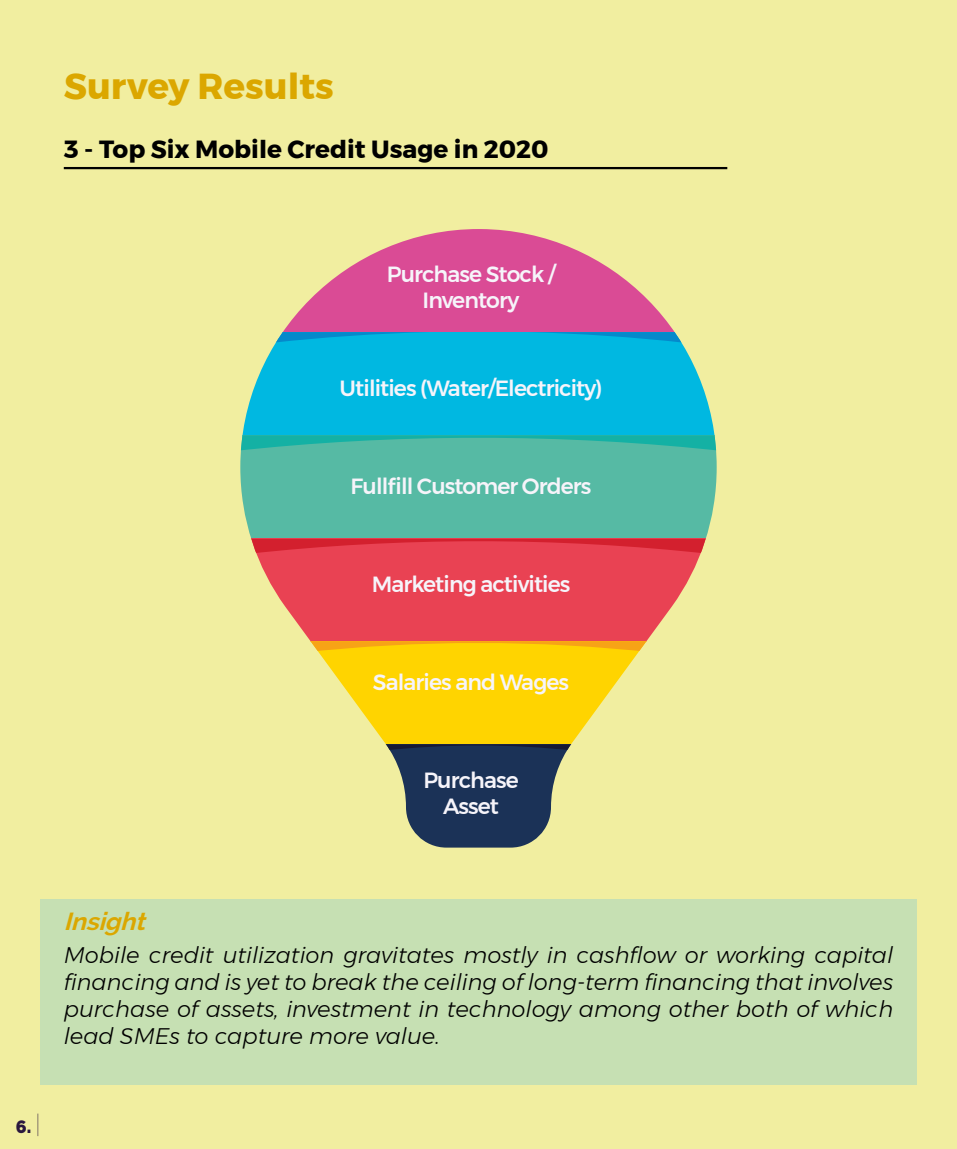
<style>
.page{position:relative;width:957px;height:1149px;background:#fff}
.page>*{position:absolute;margin:0;border:0;box-sizing:border-box;transform-origin:0 0}
.t1{font:700 36px "Montserrat";color:#dba700}
.t2{font:700 24.75px "Montserrat";color:#000}
.t3{font:italic 700 24.75px "Raleway";color:#dba700}
.t4{font:italic 300 22.5px/27px "Montserrat";color:#000;text-align:justify}
.t5{font:500 21.82px/26.3px "Montserrat";letter-spacing:-.04em;color:#f6f4fa;text-align:center}
.t6{font:800 18px "Raleway";color:#2a183e}
.s1{font-weight:100;font-size:24.75px}
</style>
<div class="page">
<div style="left:0;top:0;width:957px;height:1148px;background:#f1eea0"></div>
<hr style="left:64px;top:167px;width:663px;height:2px;background:#000">
<div style="left:40px;top:899px;width:876px;height:185px;background:#c6e0b3"></div>
<svg style="left:283px;top:229px;width:392px;height:103px;fill:#da4b95"></svg>
<div style="left:240px;top:332px;width:476px;height:103px;background:#00b8e1"></div>
<svg style="left:535px;top:332px;width:151px;height:11px"></svg>
<svg style="left:271px;top:332px;width:151px;height:11px"></svg>
<div style="left:240px;top:435px;width:476px;height:103px;background:#56baa4"></div>
<svg style="left:240px;top:433px;width:476px;height:18px"></svg>
<svg style="left:256px;top:554px;width:445px;height:85px;background:#e9545b"></svg>
<svg style="left:247px;top:537px;width:463px;height:17px;background:#d8414c"></svg>
<svg style="left:318px;top:652px;width:321px;height:91px;fill:#ffd400"></svg>
<svg style="left:309px;top:639px;width:339px;height:13px;background:#f8ad18"></svg>
<svg style="left:389px;top:750px;width:179px;height:97px;fill:#1b3257"></svg>
<svg style="left:385px;top:743px;width:187px;height:7px"></svg>
<h1 class="t1" style="left:64px;top:57px;width:271px">Survey Results</h1>
<p class="t2" style="left:64px;top:129px;width:486px">3 - Top Six Mobile Credit Usage in 2020</p>
<p class="t5" style="left:387px;top:261px;width:170px">Purchase Stock /<br>Inventory</p>
<p class="t5" style="left:339px;top:374px;width:264px">Utilities (Water/Electricity)</p>
<p class="t5" style="left:351px;top:472px;width:242px">Fullfill Customer Orders</p>
<p class="t5" style="left:372px;top:570px;width:200px">Marketing activities</p>
<p class="t5" style="left:373px;top:668px;width:198px">Salaries and Wages</p>
<p class="t5" style="left:423px;top:767px;width:97px">Purchase<br>Asset</p>
<p class="t3" style="left:64px;top:906px;width:90px">Insight</p>
<p class="t4" style="left:64px;top:941px;width:831px">Mobile credit utilization gravitates mostly in cashflow or working capital financing and is yet to break the ceiling of long-term financing that involves purchase of assets, investment in technology among other both of which lead SMEs to capture more value.</p>
<p class="t6" style="left:16px;top:1115px;width:26px">6. <span class="s1">|</span></p>
</div>
